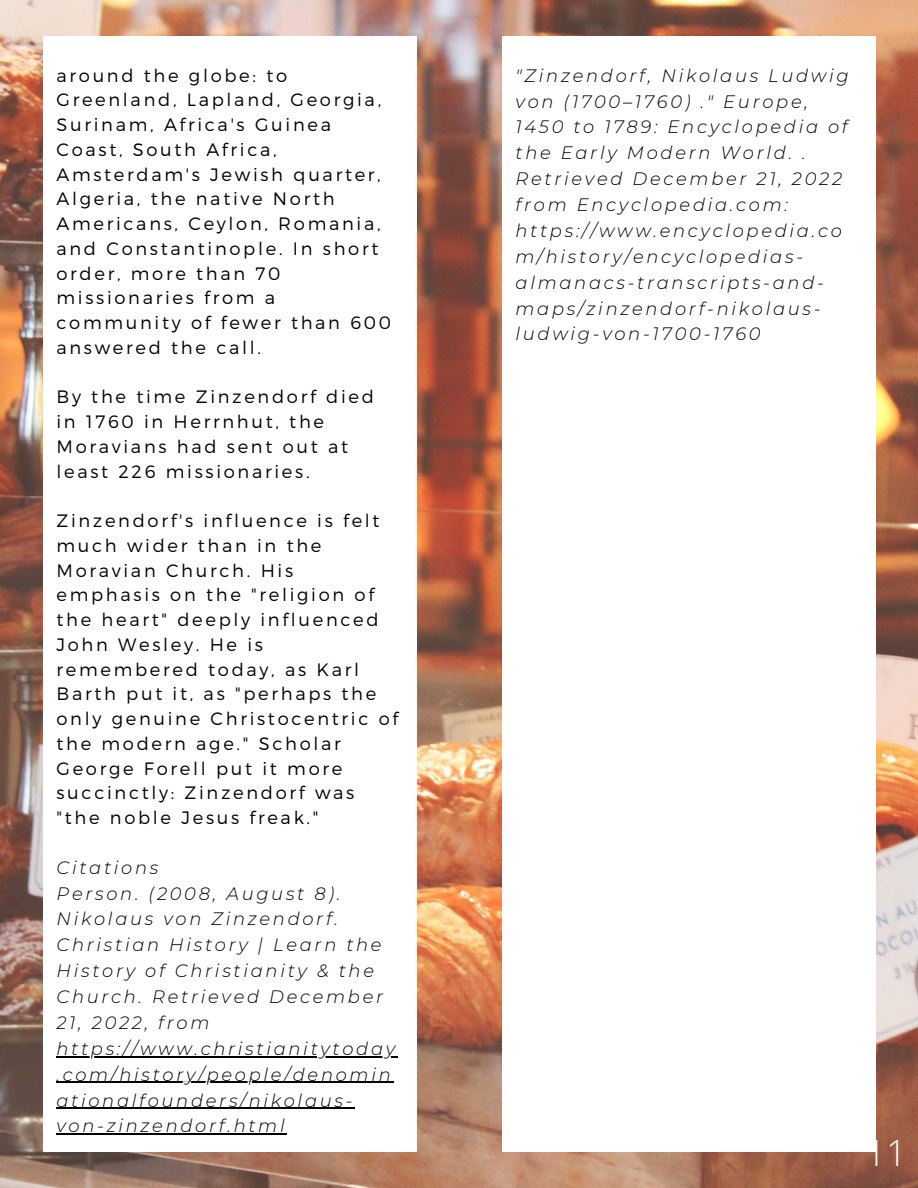
<style>
.page{position:relative;width:918px;height:1188px;background:#fff}
.page>*{position:absolute;margin:0;border:0;box-sizing:border-box;transform-origin:0 0}
.t1{font:300 36px "Open Sans";color:#fff}
.t2{font:300 18px/24.8px "Montserrat";letter-spacing:.15em;color:#000}
.t3{font:italic 300 18px/25.8px "Montserrat";letter-spacing:.15em;color:#000}
</style>
<div class="page">
<img style="left:0;top:0;width:918px;height:1188px">
<div style="left:43px;top:36px;width:374px;height:1116px;background:#fff"></div>
<hr style="left:56px;top:1056px;width:342px;height:1px;background:#000">
<hr style="left:56px;top:1082px;width:338px;height:1px;background:#000">
<hr style="left:56px;top:1108px;width:299px;height:1px;background:#000">
<hr style="left:56px;top:1134px;width:231px;height:1px;background:#000">
<div style="left:502px;top:36px;width:374px;height:1116px;background:#fff"></div>
<p class="t2" style="left:56px;top:62px;width:336px">around the globe: to<br>Greenland, Lapland, Georgia,<br>Surinam, Africa's Guinea<br>Coast, South Africa,<br>Amsterdam's Jewish quarter,<br>Algeria, the native North<br>Americans, Ceylon, Romania, and Constantinople. In short order, more than 70 missionaries from a community of fewer than 600 answered the call.</p>
<p class="t2" style="left:56px;top:384px;width:319px">By the time Zinzendorf died in 1760 in Herrnhut, the<br>Moravians had sent out at least 226 missionaries.</p>
<p class="t2" style="left:56px;top:508px;width:343px">Zinzendorf's influence is felt much wider than in the<br>Moravian Church. His emphasis on the "religion of the heart" deeply influenced<br>John Wesley. He is remembered today, as Karl<br>Barth put it, as "perhaps the only genuine Christocentric of the modern age." Scholar<br>George Forell put it more succinctly: Zinzendorf was "the noble Jesus freak."</p>
<p class="t3" style="left:56px;top:854px;width:340px">Citations<br>Person. (2008, August 8).<br>Nikolaus von Zinzendorf.<br>Christian History | Learn the<br>History of Christianity &amp; the<br>Church. Retrieved December<br>21, 2022, from https://www.christianitytoday .com/history/people/denomin ationalfounders/nikolaus&shy;von-zinzendorf.html</p>
<p class="t3" style="left:516px;top:62px;width:335px">"Zinzendorf, Nikolaus Ludwig von (1700–1760) ." Europe,<br>1450 to 1789: Encyclopedia of the Early Modern World. .<br>Retrieved December 21, 2022 from Encyclopedia.com: https://www.encyclopedia.co m/history/encyclopedias&shy;almanacs-transcripts-and&shy;maps/zinzendorf-nikolaus&shy;ludwig-von-1700-1760</p>
<h1 class="t1" style="left:865px;top:1127px;width:43px">11</h1>
</div>
